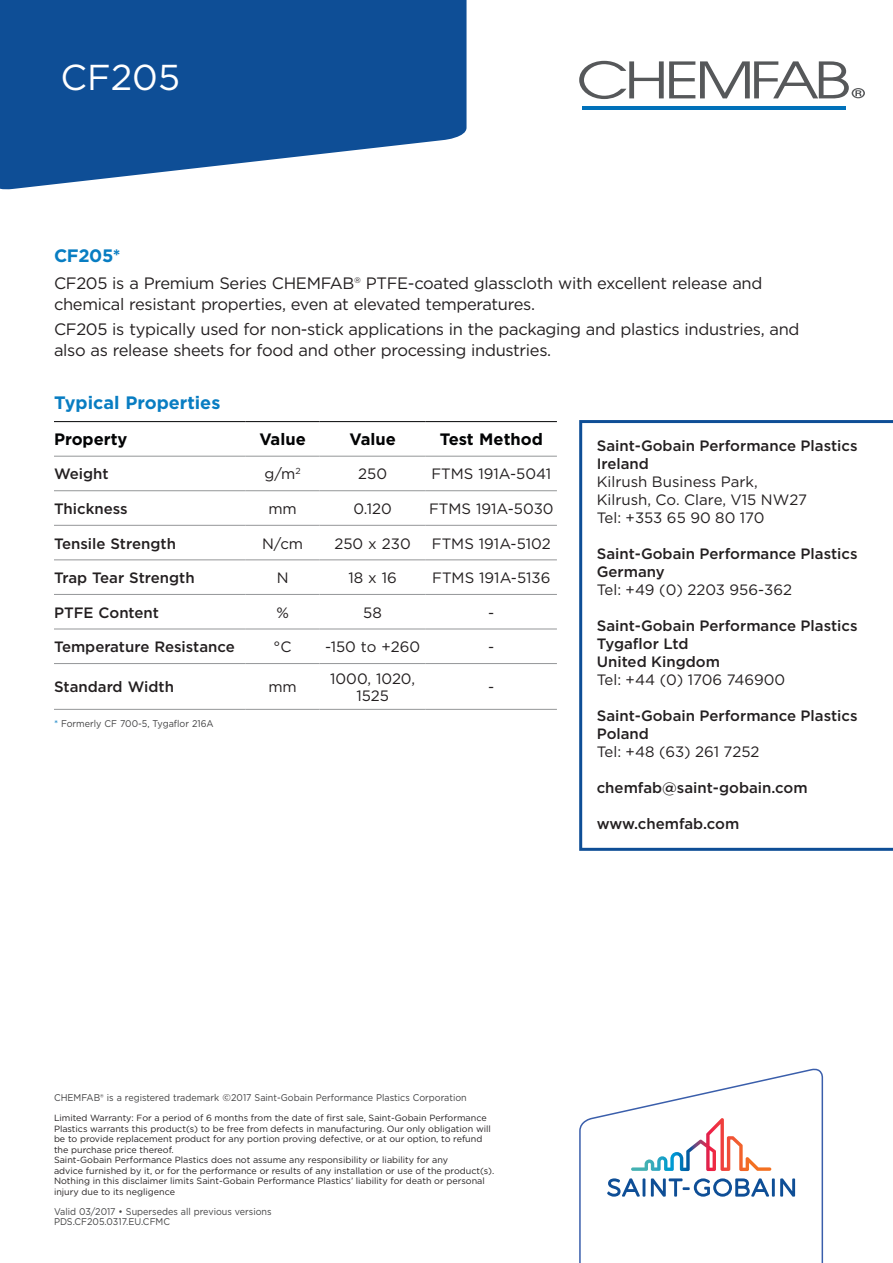
<style>
.page{position:relative;width:893px;height:1263px;background:#fff}
.page>*{position:absolute;margin:0;border:0;box-sizing:border-box;transform-origin:0 0}
.t1{font:36px "Gotham";color:#fff}
.t2{font:700 18px "Gotham";color:#087dc2}
.t3{font:16.5px/21px "Gotham";letter-spacing:-.02em;color:#231f20}
.t4{font:700 16.5px "Gotham";color:#020304}
.t5{font:500 15px "Gotham";color:#231f20}
.t6{font:15px/16.5px "Gotham";color:#231f20;text-align:center}
.Order_Info_Line{font:9.75px "Gotham";color:#414142;scale:.92 1}
.t7{font:9px "Gotham";color:#231f20}
.s1{font-weight:300}
.s2{color:#087dc2}
.s3{color:#231f20}
</style>
<div class="page">
<svg style="left:579px;top:61px;width:286px;height:38px"></svg>
<hr style="left:582px;top:107px;width:263px;height:3px;background:#0071ba">
<svg style="left:0;top:0;width:466px;height:190px;background:#2f66a4"></svg>
<svg style="left:579px;top:1068px;width:245px;height:195px"></svg>
<svg style="left:607px;top:1178px;width:38px;height:19px"></svg>
<svg style="left:651px;top:1178px;width:118px;height:19px"></svg>
<hr style="left:772px;top:1178px;width:3px;height:18px;background:#0e4e96">
<svg style="left:780px;top:1178px;width:15px;height:18px"></svg>
<svg style="left:631px;top:1118px;width:140px;height:53px"></svg>
<svg style="left:579px;top:420px;width:314px;height:431px"></svg>
<hr style="left:54px;top:456px;width:192px;height:1px;background:#949698">
<hr style="left:246px;top:456px;width:74px;height:1px;background:#949698">
<hr style="left:320px;top:456px;width:106px;height:1px;background:#949698">
<hr style="left:426px;top:456px;width:131px;height:1px;background:#949698">
<hr style="left:54px;top:490px;width:192px;height:1px;background:#949698">
<hr style="left:246px;top:490px;width:74px;height:1px;background:#949698">
<hr style="left:320px;top:490px;width:106px;height:1px;background:#949698">
<hr style="left:426px;top:490px;width:131px;height:1px;background:#949698">
<hr style="left:54px;top:525px;width:192px;height:1px;background:#949698">
<hr style="left:246px;top:525px;width:74px;height:1px;background:#949698">
<hr style="left:320px;top:525px;width:106px;height:1px;background:#949698">
<hr style="left:426px;top:525px;width:131px;height:1px;background:#949698">
<hr style="left:54px;top:559px;width:192px;height:1px;background:#949698">
<hr style="left:246px;top:559px;width:74px;height:1px;background:#949698">
<hr style="left:320px;top:559px;width:106px;height:1px;background:#949698">
<hr style="left:426px;top:559px;width:131px;height:1px;background:#949698">
<hr style="left:54px;top:594px;width:192px;height:1px;background:#949698">
<hr style="left:246px;top:594px;width:74px;height:1px;background:#949698">
<hr style="left:320px;top:594px;width:106px;height:1px;background:#949698">
<hr style="left:426px;top:594px;width:131px;height:1px;background:#949698">
<hr style="left:54px;top:629px;width:192px;height:1px;background:#949698">
<hr style="left:246px;top:629px;width:74px;height:1px;background:#949698">
<hr style="left:320px;top:629px;width:106px;height:1px;background:#949698">
<hr style="left:426px;top:629px;width:131px;height:1px;background:#949698">
<hr style="left:54px;top:663px;width:192px;height:1px;background:#949698">
<hr style="left:246px;top:663px;width:74px;height:1px;background:#949698">
<hr style="left:320px;top:663px;width:106px;height:1px;background:#949698">
<hr style="left:426px;top:663px;width:131px;height:1px;background:#949698">
<hr style="left:54px;top:709px;width:192px;height:1px;background:#949698">
<hr style="left:246px;top:709px;width:74px;height:1px;background:#949698">
<hr style="left:320px;top:709px;width:106px;height:1px;background:#949698">
<hr style="left:426px;top:709px;width:131px;height:1px;background:#949698">
<hr style="left:54px;top:421px;width:192px;height:1px;background:#020304">
<hr style="left:246px;top:421px;width:74px;height:1px;background:#020304">
<hr style="left:320px;top:421px;width:106px;height:1px;background:#020304">
<hr style="left:426px;top:421px;width:131px;height:1px;background:#020304">
<p class="t1" style="left:60px;top:54px;width:121px">CF205</p>
<p class="t2" style="left:54px;top:244px;width:68px">CF205*</p>
<p class="t3" style="left:54px;top:272px;width:710px">CF205 is a Premium Series CHEMFAB<span class="s1">®</span> PTFE-coated glasscloth with excellent release and chemical resistant properties, even at elevated temperatures.</p>
<p class="t3" style="left:54px;top:319px;width:747px">CF205 is typically used for non-stick applications in the packaging and plastics industries, and also as release sheets for food and other processing industries.</p>
<p class="t2" style="left:54px;top:391px;width:168px">Typical Properties</p>
<p class="t4" style="left:54px;top:429px;width:75px">Property</p>
<p class="t4" style="left:259px;top:429px;width:48px">Value</p>
<p class="t4" style="left:349px;top:429px;width:48px">Value</p>
<p class="t4" style="left:440px;top:429px;width:105px">Test Method</p>
<p class="t5" style="left:54px;top:464px;width:56px">Weight</p>
<p class="t6" style="left:264px;top:466px;width:38px">g/m<sup>2</sup></p>
<p class="t6" style="left:358px;top:466px;width:30px">250</p>
<p class="t6" style="left:431px;top:466px;width:121px">FTMS 191A-5041</p>
<p class="t5" style="left:54px;top:499px;width:75px">Thickness</p>
<p class="t6" style="left:268px;top:500px;width:30px">mm</p>
<p class="t6" style="left:353px;top:500px;width:40px">0.120</p>
<p class="t6" style="left:429px;top:500px;width:126px">FTMS 191A-5030</p>
<p class="t5" style="left:54px;top:533px;width:123px">Tensile Strength</p>
<p class="t6" style="left:262px;top:535px;width:43px">N/cm</p>
<p class="t6" style="left:334px;top:535px;width:78px">250 x 230</p>
<p class="t6" style="left:432px;top:535px;width:120px">FTMS 191A-5102</p>
<p class="t5" style="left:54px;top:568px;width:142px">Trap Tear Strength</p>
<p class="t6" style="left:277px;top:569px;width:13px">N</p>
<p class="t6" style="left:348px;top:569px;width:50px">18 x 16</p>
<p class="t6" style="left:432px;top:569px;width:120px">FTMS 191A-5136</p>
<p class="t5" style="left:54px;top:603px;width:107px">PTFE Content</p>
<p class="t6" style="left:276px;top:604px;width:14px">%</p>
<p class="t6" style="left:363px;top:604px;width:20px">58</p>
<p class="t6" style="left:488px;top:604px;width:8px">-</p>
<p class="t5" style="left:54px;top:637px;width:182px">Temperature Resistance</p>
<p class="t6" style="left:274px;top:638px;width:19px">°C</p>
<p class="t6" style="left:325px;top:638px;width:97px">-150 to +260</p>
<p class="t6" style="left:488px;top:638px;width:8px">-</p>
<p class="t5" style="left:54px;top:677px;width:121px">Standard Width</p>
<p class="t6" style="left:268px;top:678px;width:30px">mm</p>
<p class="t6" style="left:330px;top:670px;width:86px">1000, 1020,<br>1525</p>
<p class="t6" style="left:488px;top:678px;width:8px">-</p>
<p class="Order_Info_Line" style="left:54px;top:717px;width:175px"><span class="s2">*</span> Formerly CF 700-5, Tygaflor 216A</p>
<p class="t5" style="left:597px;top:436px;width:262px">Saint-Gobain Performance Plastics</p>
<p class="t5" style="left:597px;top:454px;width:54px">Ireland</p>
<p class="t6" style="left:597px;top:473px;width:162px">Kilrush Business Park,</p>
<p class="t6" style="left:597px;top:491px;width:212px">Kilrush, Co. Clare, V15 NW27</p>
<p class="t6" style="left:597px;top:509px;width:169px">Tel: +353 65 90 80 170</p>
<p class="t5" style="left:597px;top:544px;width:262px">Saint-Gobain Performance Plastics</p>
<p class="t5" style="left:597px;top:562px;width:70px">Germany</p>
<p class="t6" style="left:597px;top:581px;width:197px">Tel: +49 (0) 2203 956-362</p>
<p class="t5" style="left:597px;top:616px;width:262px">Saint-Gobain Performance Plastics</p>
<p class="t5" style="left:597px;top:634px;width:93px">Tygaflor Ltd</p>
<p class="t5" style="left:597px;top:652px;width:125px">United Kingdom</p>
<p class="t6" style="left:597px;top:671px;width:190px">Tel: +44 (0) 1706 746900</p>
<p class="t5" style="left:597px;top:706px;width:262px">Saint-Gobain Performance Plastics</p>
<p class="t5" style="left:597px;top:724px;width:54px">Poland</p>
<p class="t6" style="left:597px;top:743px;width:164px">Tel: +48 (63) 261 7252</p>
<p class="t5" style="left:597px;top:778px;width:212px">chemfab@saint-gobain.com</p>
<p class="t5" style="left:597px;top:814px;width:144px">www.chemfab.com</p>
<p class="Order_Info_Line" style="left:54px;top:1092px;width:450px">CHEMFAB® is a registered trademark <span class="s3">©</span>2017 Saint-Gobain Performance Plastics Corporation</p>
<p class="t7" style="left:54px;top:1112px;width:434px">Limited Warranty: For a period of 6 months from the date of first sale, Saint-Gobain Performance</p>
<p class="t7" style="left:54px;top:1123px;width:438px">Plastics warrants this product(s) to be free from defects in manufacturing. Our only obligation will</p>
<p class="t7" style="left:54px;top:1133px;width:430px">be to provide replacement product for any portion proving defective, or at our option, to refund</p>
<p class="t7" style="left:54px;top:1144px;width:121px">the purchase price thereof.</p>
<p class="t7" style="left:54px;top:1154px;width:396px">Saint-Gobain Performance Plastics does not assume any responsibility or liability for any</p>
<p class="t7" style="left:54px;top:1165px;width:442px">advice furnished by it, or for the performance or results of any installation or use of the product(s).</p>
<p class="t7" style="left:54px;top:1175px;width:432px">Nothing in this disclaimer limits Saint-Gobain Performance Plastics’ liability for death or personal</p>
<p class="t7" style="left:54px;top:1186px;width:122px">injury due to its negligence</p>
<p class="Order_Info_Line" style="left:54px;top:1205px;width:238px">Valid 03/2017 • Supersedes all previous versions</p>
<p class="Order_Info_Line" style="left:54px;top:1215px;width:128px">PDS.CF205.0317.EU.CFMC</p>
</div>
